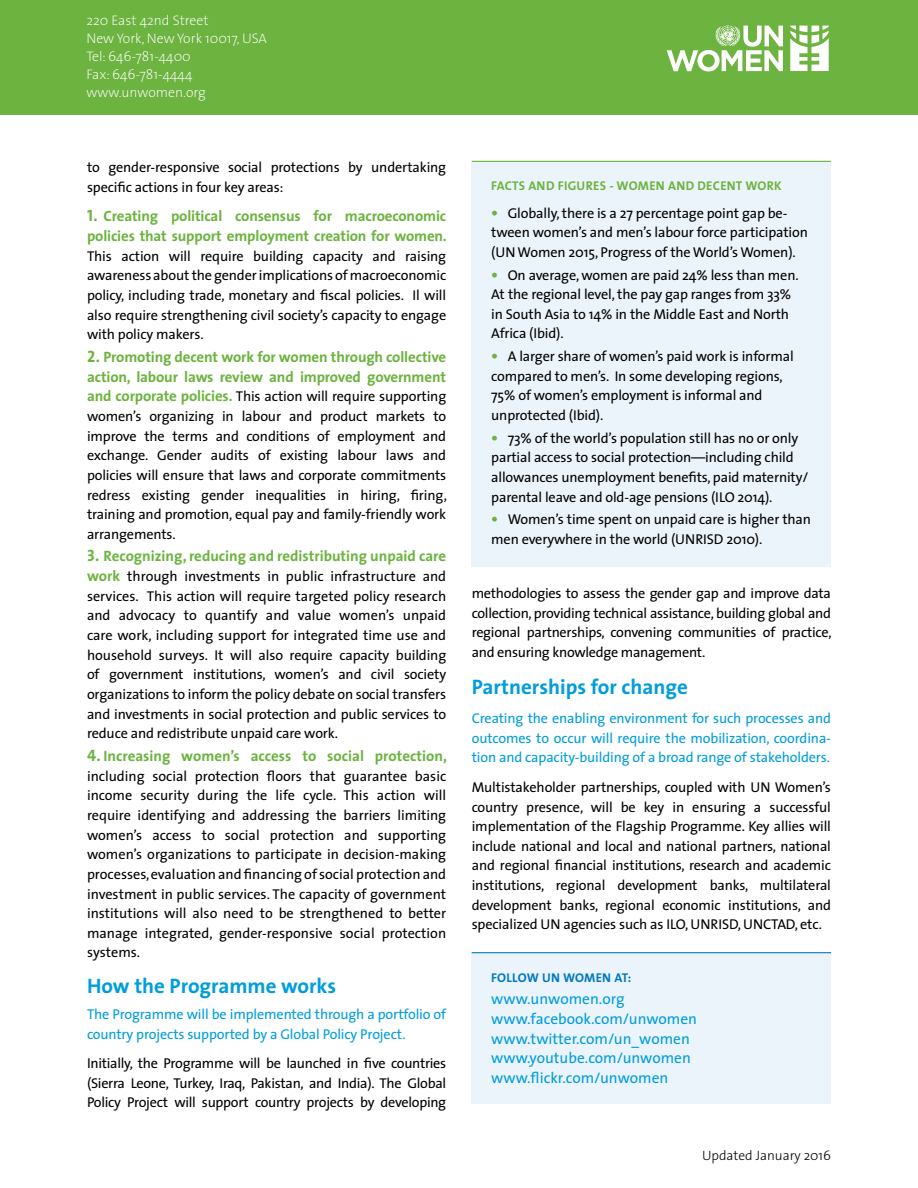
<style>
.page{position:relative;width:918px;height:1188px;background:#fff}
.page>*{position:absolute;margin:0;border:0;box-sizing:border-box;transform-origin:0 0}
.t1{font:700 21px "The Sans";color:#009ddc}
.t2{font:15.3px/19.6px "The Sans";color:#009ddc}
.t3{font:700 15px/19.6px "The Sans";letter-spacing:-.01em;color:#6cb33f}
.t4{font:14.25px/19.6px "The Sans";letter-spacing:-.01em;color:#000;text-align:justify}
.t5{font:14.25px/19.6px "The Sans";letter-spacing:-.01em;color:#009ddc}
.t6{font:200 13.8px/18px "The Sans";color:#fff}
.t7{font:300 13.5px "The Sans";color:#000}
.t8{font:12.75px "The Sans Bold Caps";letter-spacing:.02em;color:#6cb33f}
.t9{font:12.75px "The Sans Bold Caps";letter-spacing:.015em;color:#0079c1}
.s1{font-family:"The Sans Bold Caps";font-weight:400;font-size:16.5px}
.s2{font-weight:700;font-size:15px;color:#6cb33f}
.s3{font-family:"The Sans Bold Caps";font-size:16.5px;color:#6cb33f}
</style>
<div class="page">
<div style="left:0;top:0;width:918px;height:115px;background:#6cb33f"></div>
<svg style="left:667px;top:25px;width:116px;height:46px"></svg>
<svg style="left:790px;top:26px;width:39px;height:45px"></svg>
<div style="left:472px;top:162px;width:359px;height:405px;background:#ecf4fb"></div>
<hr style="left:472px;top:161px;width:359px;height:1px;background:#6cb33f">
<div style="left:472px;top:953px;width:359px;height:151px;background:#ecf4fb"></div>
<hr style="left:472px;top:952px;width:359px;height:1px;background:#0079c1">
<p class="t6" style="left:86px;top:11px;width:182px">220 East 42nd Street<br>New York, New York 10017, USA<br>Tel: 646-781-4400<br>Fax: 646-781-4444 www.unwomen.org</p>
<p class="t4" style="left:87px;top:157px;width:361px">to gender-responsive social protections by undertaking specific actions in four key areas:</p>
<p class="t3" style="left:87px;top:206px;width:361px"><span class="s1">1.</span> Creating political consensus for macroeconomic policies that support employment creation for women.</p>
<p class="t4" style="left:87px;top:246px;width:361px">This action will require building capacity and raising awareness about the gender implications of macroeconomic policy, including trade, monetary and fiscal policies. Il will also require strengthening civil society’s capacity to engage with policy makers.</p>
<p class="t3" style="left:87px;top:347px;width:361px"><span class="s1">2.</span> Promoting decent work for women through collective action, labour laws review and improved government</p>
<p class="t4" style="left:87px;top:386px;width:361px"><span class="s2">and corporate policies.</span> This action will require supporting women’s organizing in labour and product markets to improve the terms and conditions of employment and exchange. Gender audits of existing labour laws and policies will ensure that laws and corporate commitments redress existing gender inequalities in hiring, firing, training and promotion, equal pay and family-friendly work arrangements.</p>
<p class="t3" style="left:87px;top:546px;width:361px"><span class="s1">3.</span> Recognizing, reducing and redistributing unpaid care</p>
<p class="t4" style="left:87px;top:566px;width:361px"><span class="s2">work</span> through investments in public infrastructure and services. This action will require targeted policy research and advocacy to quantify and value women’s unpaid care work, including support for integrated time use and household surveys. It will also require capacity building of government institutions, women’s and civil society organizations to inform the policy debate on social transfers and investments in social protection and public services to reduce and redistribute unpaid care work.</p>
<p class="t3" style="left:87px;top:746px;width:361px"><span class="s1">4.</span> Increasing women’s access to social protection,</p>
<p class="t4" style="left:87px;top:766px;width:361px">including social protection floors that guarantee basic income security during the life cycle. This action will require identifying and addressing the barriers limiting women’s access to social protection and supporting women’s organizations to participate in decision-making processes, evaluation and financing of social protection and investment in public services. The capacity of government institutions will also need to be strengthened to better manage integrated, gender-responsive social protection systems.</p>
<h1 class="t1" style="left:87px;top:969px;width:251px">How the Programme works</h1>
<p class="t5" style="left:87px;top:1004px;width:361px">The Programme will be implemented through a portfolio of country projects supported by a Global Policy Project.</p>
<p class="t4" style="left:87px;top:1053px;width:361px">Initially, the Programme will be launched in five countries (Sierra Leone, Turkey, Iraq, Pakistan, and India). The Global Policy Project will support country projects by developing</p>
<p class="t8" style="left:491px;top:175px;width:292px">FACTS AND FIGURES - WOMEN AND DECENT WORK</p>
<p class="t4" style="left:491px;top:203px;width:318px;text-align:left"><span class="s3">•</span> Globally, there is a 27 percentage point gap be&shy;tween women’s and men’s labour force participation (UN Women 2015, Progress of the World’s Women).</p>
<p class="t4" style="left:491px;top:264px;width:309px;text-align:left"><span class="s3">•</span> On average, women are paid 24% less than men.<br>At the regional level, the pay gap ranges from 33% in South Asia to 14% in the Middle East and North Africa (Ibid).</p>
<p class="t4" style="left:491px;top:346px;width:304px;text-align:left"><span class="s3">•</span> A larger share of women’s paid work is informal compared to men’s. In some developing regions, 75% of women’s employment is informal and unprotected (Ibid).</p>
<p class="t4" style="left:491px;top:428px;width:319px;text-align:left"><span class="s3">•</span> 73% of the world’s population still has no or only partial access to social protection—including child allowances unemployment benefits, paid maternity/ parental leave and old-age pensions (ILO 2014).</p>
<p class="t4" style="left:491px;top:509px;width:321px"><span class="s3">•</span> Women’s time spent on unpaid care is higher than men everywhere in the world (UNRISD 2010).</p>
<p class="t4" style="left:472px;top:583px;width:361px">methodologies to assess the gender gap and improve data collection, providing technical assistance, building global and regional partnerships, convening communities of practice, and ensuring knowledge management.</p>
<h1 class="t1" style="left:472px;top:669px;width:218px">Partnerships for change</h1>
<p class="t5" style="left:472px;top:708px;width:361px;text-align:justify">Creating the enabling environment for such processes and outcomes to occur will require the mobilization, coordina&shy;tion and capacity-building of a broad range of stakeholders.</p>
<p class="t4" style="left:472px;top:777px;width:361px">Multistakeholder partnerships, coupled with UN Women’s country presence, will be key in ensuring a successful implementation of the Flagship Programme. Key allies will include national and local and national partners, national and regional financial institutions, research and academic institutions, regional development banks, multilateral development banks, regional economic institutions, and specialized UN agencies such as ILO, UNRISD, UNCTAD, etc.</p>
<p class="t9" style="left:491px;top:967px;width:142px">FOLLOW UN WOMEN AT:</p>
<p class="t2" style="left:491px;top:989px;width:207px">www.unwomen.org www.facebook.com/unwomen www.twitter.com/un_women www.youtube.com/unwomen www.flickr.com/unwomen</p>
<p class="t7" style="left:702px;top:1144px;width:130px">Updated January 2016</p>
</div>
